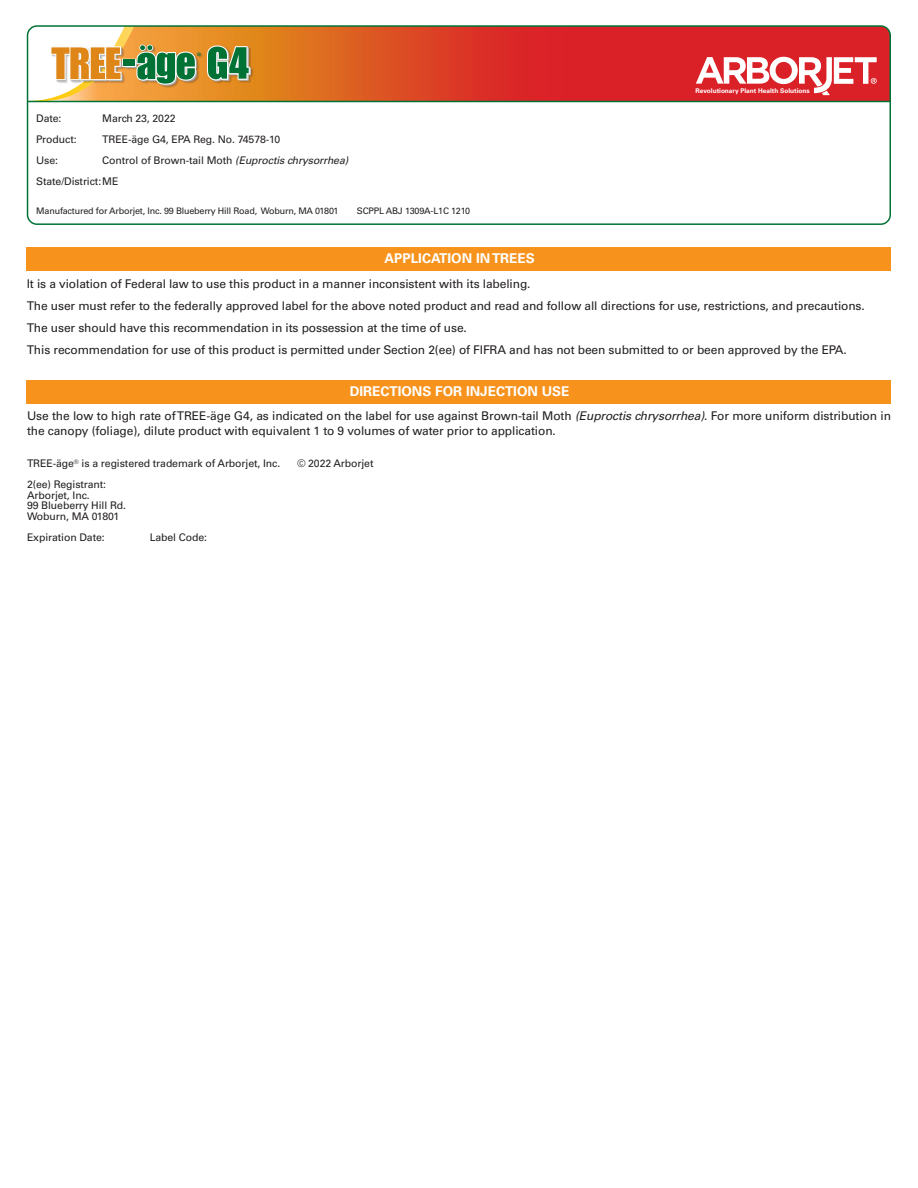
<style>
.page{position:relative;width:918px;height:1188px;background:#fff}
.page>*{position:absolute;margin:0;border:0;box-sizing:border-box;transform-origin:0 0}
.t1{font:700 13.5px "Univers LT Std";color:#fff}
.Description{font:12px/15px "Univers LT Std";letter-spacing:-.01em;color:#231f20}
.t2{font:10.5px "Univers LT Std";letter-spacing:-.01em;color:#231f20}
.Description-2{font:9px "Univers LT Std";letter-spacing:-.02em;color:#231f20}
.t3{font:700 6.45px "Univers";color:#fff}
.s1{font-style:italic}
</style>
<div class="page">
<div style="left:26px;top:28px;width:862px;height:74px;background:#db2128"></div>
<div style="left:27px;top:25px;width:864px;height:200px;border:2px solid #007236;border-radius:9px"></div>
<div style="left:27px;top:380px;width:864px;height:24px;background:#f7931d"></div>
<div style="left:27px;top:247px;width:864px;height:24px;background:#f7931d"></div>
<svg style="left:28px;top:26px;width:530px;height:75px;background:#d37742"></svg>
<hr style="left:27px;top:101px;width:864px;height:1px;background:#007236">
<svg style="left:696px;top:57px;width:181px;height:38px"></svg>
<p class="t2" style="left:36px;top:112px;width:27px">Date:</p>
<p class="t2" style="left:102px;top:112px;width:75px">March 23, 2022</p>
<p class="t2" style="left:36px;top:133px;width:42px">Product:</p>
<p class="t2" style="left:102px;top:133px;width:179px">TREE-äge G4, EPA Reg. No. 74578-10</p>
<p class="t2" style="left:36px;top:154px;width:23px">Use:</p>
<p class="t2" style="left:102px;top:154px;width:248px">Control of Brown-tail Moth <span class="s1">(Euproctis chrysorrhea)</span></p>
<p class="t2" style="left:36px;top:175px;width:84px">State/District:ME</p>
<p class="Description-2" style="left:36px;top:206px;width:304px">Manufactured for Arborjet, Inc. 99 Blueberry Hill Road, Woburn, MA 01801</p>
<p class="Description-2" style="left:357px;top:206px;width:115px">SCPPL ABJ 1309A-L1C 1210</p>
<p class="t1" style="left:385px;top:251px;width:152px">APPLICATION IN TREES</p>
<p class="t3" style="left:695px;top:87px;width:116px">Revolutionary Plant Health Solutions</p>
<p class="Description" style="left:27px;top:277px;width:505px">It is a violation of Federal law to use this product in a manner inconsistent with its labeling.</p>
<p class="Description" style="left:27px;top:298px;width:840px">The user must refer to the federally approved label for the above noted product and read and follow all directions for use, restrictions, and precautions.</p>
<p class="Description" style="left:27px;top:320px;width:442px">The user should have this recommendation in its possession at the time of use.</p>
<p class="Description" style="left:27px;top:342px;width:822px">This recommendation for use of this product is permitted under Section 2(ee) of FIFRA and has not been submitted to or been approved by the EPA.</p>
<p class="t1" style="left:350px;top:384px;width:221px">DIRECTIONS FOR INJECTION USE</p>
<p class="Description" style="left:27px;top:409px;width:866px">Use the low to high rate of TREE-äge G4, as indicated on the label for use against Brown-tail Moth <span class="s1">(Euproctis chrysorrhea)</span>. For more uniform distribution in the canopy (foliage), dilute product with equivalent 1 to 9 volumes of water prior to application.</p>
<p class="t2" style="left:27px;top:457px;width:255px">TREE-äge<sup>®</sup> is a registered trademark of Arborjet, Inc.</p>
<p class="t2" style="left:297px;top:457px;width:78px">© 2022 Arborjet</p>
<p class="t2" style="left:27px;top:478px;width:81px">2(ee) Registrant:</p>
<p class="t2" style="left:27px;top:489px;width:64px">Arborjet, Inc.</p>
<p class="t2" style="left:27px;top:499px;width:101px">99 Blueberry Hill Rd.</p>
<p class="t2" style="left:27px;top:510px;width:94px">Woburn, MA 01801</p>
<p class="t2" style="left:27px;top:531px;width:79px">Expiration Date:</p>
<p class="t2" style="left:150px;top:531px;width:59px">Label Code:</p>
</div>
